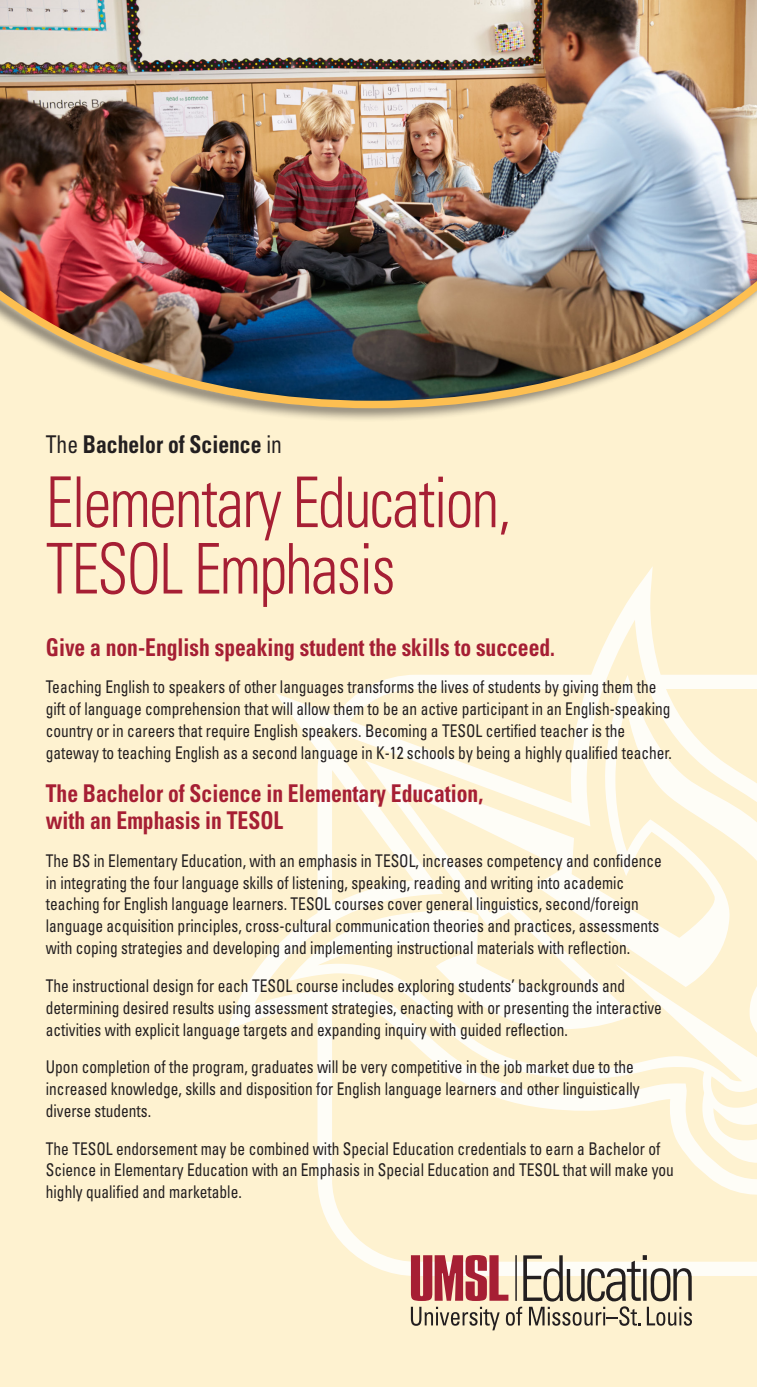
<style>
.page{position:relative;width:757px;height:1387px;background:#fff}
.page>*{position:absolute;margin:0;border:0;box-sizing:border-box;transform-origin:0 0}
.Body_copy_front{font:300 condensed 70px/66.5px "Univers";letter-spacing:-.025em;color:#a61f34;scale:.88 1}
.Body_copy_front-2{font:700 condensed 24.5px/27.1px "Univers";color:#a61f34;scale:.88 1}
.Bold_header_spacing{font:700 condensed 24.5px "Univers";color:#a61f34;scale:.88 1}
.Body_copy_front-3{font:700 condensed 24.5px "Univers";color:#231f20;scale:.88 1}
.Body_copy_front-4{font:condensed 17.5px/21.9px "Univers";color:#231f20;scale:.88 1}
.s1{font-weight:400}
</style>
<div class="page">
<div style="left:0;top:423px;width:757px;height:964px;background:#fef2d0"></div>
<img style="left:0;top:0;width:757px;height:132px">
<div style="left:0;top:136px;width:757px;height:287px;background:#231f20;opacity:.75"></div>
<img style="left:0;top:132px;width:757px;height:280px">
<svg style="left:227px;top:566px;width:530px;height:710px;fill:#fef2d0"></svg>
<svg style="left:411px;top:1255px;width:281px;height:75px"></svg>
<p class="Body_copy_front-3" style="left:46px;top:429px;width:270px"><span class="s1">The</span> Bachelor of Science <span class="s1">in</span></p>
<p class="Body_copy_front" style="left:46px;top:468px;width:530px">Elementary Education,<br>TESOL Emphasis</p>
<p class="Bold_header_spacing" style="left:46px;top:632px;width:580px">Give a non-English speaking student the skills to succeed.</p>
<p class="Body_copy_front-4" style="left:46px;top:676px;width:713px">Teaching English to speakers of other languages transforms the lives of students by giving them the gift of language comprehension that will allow them to be an active participant in an English-speaking country or in careers that require English speakers. Becoming a TESOL certified teacher is the gateway to teaching English as a second language in K-12 schools by being a highly qualified teacher.</p>
<p class="Body_copy_front-2" style="left:46px;top:780px;width:498px">The Bachelor of Science in Elementary Education, with an Emphasis in TESOL</p>
<p class="Body_copy_front-4" style="left:46px;top:849px;width:701px">The BS in Elementary Education, with an emphasis in TESOL, increases competency and confidence in integrating the four language skills of listening, speaking, reading and writing into academic teaching for English language learners. TESOL courses cover general linguistics, second/foreign language acquisition principles, cross-cultural communication theories and practices, assessments with coping strategies and developing and implementing instructional materials with reflection.</p>
<p class="Body_copy_front-4" style="left:46px;top:974px;width:701px">The instructional design for each TESOL course includes exploring students’ backgrounds and determining desired results using assessment strategies, enacting with or presenting the interactive activities with explicit language targets and expanding inquiry with guided reflection.</p>
<p class="Body_copy_front-4" style="left:46px;top:1056px;width:676px">Upon completion of the program, graduates will be very competitive in the job market due to the increased knowledge, skills and disposition for English language learners and other linguistically diverse students.</p>
<p class="Body_copy_front-4" style="left:46px;top:1137px;width:715px">The TESOL endorsement may be combined with Special Education credentials to earn a Bachelor of<br>Science in Elementary Education with an Emphasis in Special Education and TESOL that will make you highly qualified and marketable.</p>
</div>
